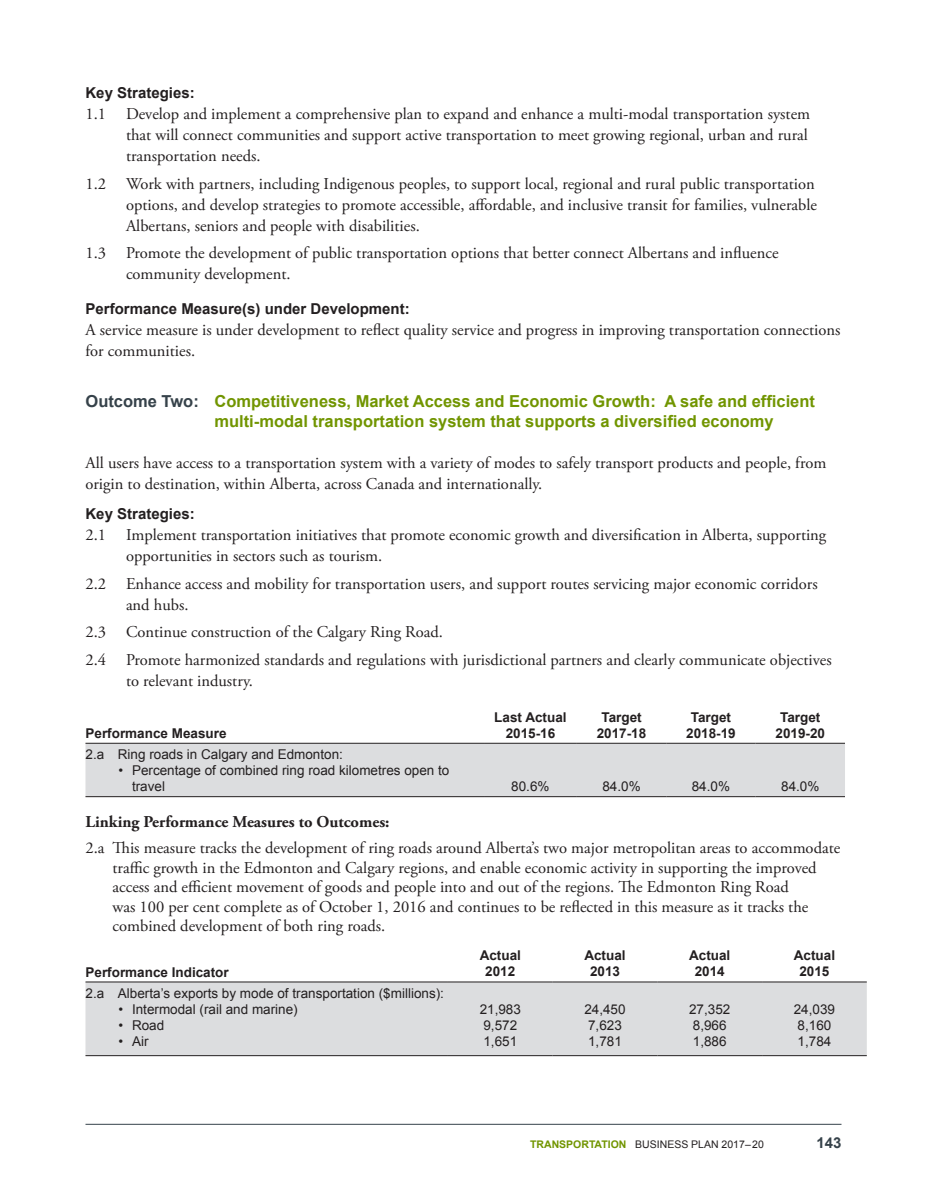
<style>
.page{position:relative;width:927px;height:1197px;background:#fff}
.page>*{position:absolute;margin:0;border:0;box-sizing:border-box;transform-origin:0 0}
.Key_Strategies_conte{font:16.5px/21px "Adobe Garamond Pro";color:#231f20}
.Linking_PM_-_number{font:16.5px/19.5px "Adobe Garamond Pro";color:#231f20}
.paragraph_text{font:16.5px/21px "Adobe Garamond Pro";color:#231f20}
.Outcome_Subh_2{font:700 16.5px/19.8px "Arial";color:#719500}
.paragraph_text__last{font:16.5px/21px "Adobe Garamond Pro";color:#231f20}
.Linking_PM_-_heading{font:700 16.5px "Adobe Garamond Pro";color:#231f20}
.Priority_Initiatives{font:700 15px "Arial";color:#231f20}
.Key_Strategies_headi{font:700 15px "Arial";color:#231f20}
.t1{font:700 15px "Arial";color:#36424a}
.L_column{font:13.5px/16.2px "Arial";color:#231f20}
.Year_Header{font:700 13.5px "Arial";color:#231f20}
.Data{font:13.5px "Arial";color:#231f20}
.Left_header{font:700 13.5px "Arial";color:#231f20}
.Footer_-_Ministry_Na{font:10.5px "Arial";color:#231f20}
.s1{color:#36424a}
.s2{font-weight:700;color:#719500}
</style>
<div class="page">
<div style="left:86px;top:744px;width:759px;height:52px;background:#dcdddf"></div>
<hr style="left:86px;top:743px;width:398px;height:1px;background:#231f20">
<hr style="left:484px;top:743px;width:93px;height:1px;background:#231f20">
<hr style="left:577px;top:743px;width:89px;height:1px;background:#231f20">
<hr style="left:666px;top:743px;width:90px;height:1px;background:#231f20">
<hr style="left:756px;top:743px;width:89px;height:1px;background:#231f20">
<hr style="left:86px;top:796px;width:398px;height:1px;background:#231f20">
<hr style="left:484px;top:796px;width:93px;height:1px;background:#231f20">
<hr style="left:577px;top:796px;width:89px;height:1px;background:#231f20">
<hr style="left:666px;top:796px;width:90px;height:1px;background:#231f20">
<hr style="left:756px;top:796px;width:89px;height:1px;background:#231f20">
<div style="left:86px;top:983px;width:781px;height:72px;background:#dcdddf"></div>
<hr style="left:86px;top:982px;width:362px;height:1px;background:#231f20">
<hr style="left:448px;top:982px;width:105px;height:1px;background:#231f20">
<hr style="left:553px;top:982px;width:104px;height:1px;background:#231f20">
<hr style="left:657px;top:982px;width:105px;height:1px;background:#231f20">
<hr style="left:762px;top:982px;width:105px;height:1px;background:#231f20">
<hr style="left:86px;top:1055px;width:362px;height:1px;background:#231f20">
<hr style="left:448px;top:1055px;width:105px;height:1px;background:#231f20">
<hr style="left:553px;top:1055px;width:104px;height:1px;background:#231f20">
<hr style="left:657px;top:1055px;width:105px;height:1px;background:#231f20">
<hr style="left:762px;top:1055px;width:105px;height:1px;background:#231f20">
<hr style="left:86px;top:1124px;width:756px;height:1px;background:#36424a">
<p class="Key_Strategies_headi" style="left:86px;top:83px;width:111px">Key Strategies:</p>
<p class="Key_Strategies_conte" style="left:126px;top:104px;width:686px;text-indent:-40px">1.1 Develop and implement a comprehensive plan to expand and enhance a multi-modal transportation system that will connect communities and support active transportation to meet growing regional, urban and rural transportation needs.</p>
<p class="Key_Strategies_conte" style="left:126px;top:174px;width:693px;text-indent:-40px">1.2 Work with partners, including Indigenous peoples, to support local, regional and rural public transportation options, and develop strategies to promote accessible, affordable, and inclusive transit for families, vulnerable<br>Albertans, seniors and people with disabilities.</p>
<p class="Key_Strategies_conte" style="left:126px;top:243px;width:654px;text-indent:-40px">1.3 Promote the development of public transportation options that better connect Albertans and influence community development.</p>
<p class="Priority_Initiatives" style="left:86px;top:299px;width:326px">Performance Measure(s) under Development:</p>
<p class="paragraph_text__last" style="left:86px;top:320px;width:756px">A service measure is under development to reflect quality service and progress in improving transportation connections for communities.</p>
<p class="Outcome_Subh_2" style="left:214px;top:392px;width:602px;text-indent:-129px"><span class="s1">Outcome Two:</span> Competitiveness, Market Access and Economic Growth: A safe and efficient multi-modal transportation system that supports a diversified economy</p>
<p class="paragraph_text" style="left:86px;top:453px;width:742px">All users have access to a transportation system with a variety of modes to safely transport products and people, from origin to destination, within Alberta, across Canada and internationally.</p>
<p class="Key_Strategies_headi" style="left:86px;top:504px;width:111px">Key Strategies:</p>
<p class="Key_Strategies_conte" style="left:126px;top:525px;width:702px;text-indent:-40px">2.1 Implement transportation initiatives that promote economic growth and diversification in Alberta, supporting opportunities in sectors such as tourism.</p>
<p class="Key_Strategies_conte" style="left:126px;top:574px;width:693px;text-indent:-40px">2.2 Enhance access and mobility for transportation users, and support routes servicing major economic corridors and hubs.</p>
<p class="Key_Strategies_conte" style="left:86px;top:622px;width:359px">2.3 Continue construction of the Calgary Ring Road.</p>
<p class="Key_Strategies_conte" style="left:126px;top:650px;width:707px;text-indent:-40px">2.4 Promote harmonized standards and regulations with jurisdictional partners and clearly communicate objectives to relevant industry.</p>
<p class="Left_header" style="left:86px;top:724px;width:143px">Performance Measure</p>
<p class="Year_Header" style="left:494px;top:708px;width:74px">Last Actual</p>
<p class="Year_Header" style="left:506px;top:724px;width:51px">2015-16</p>
<p class="Year_Header" style="left:601px;top:708px;width:42px">Target</p>
<p class="Year_Header" style="left:597px;top:724px;width:51px">2017-18</p>
<p class="Year_Header" style="left:691px;top:708px;width:42px">Target</p>
<p class="Year_Header" style="left:686px;top:724px;width:51px">2018-19</p>
<p class="Year_Header" style="left:780px;top:708px;width:42px">Target</p>
<p class="Year_Header" style="left:776px;top:724px;width:51px">2019-20</p>
<p class="L_column" style="left:86px;top:746px;width:259px">2.a Ring roads in Calgary and Edmonton:</p>
<p class="L_column" style="left:132px;top:762px;width:319px;text-indent:-14px">• Percentage of combined ring road kilometres open to travel</p>
<p class="Data" style="left:511px;top:778px;width:40px">80.6%</p>
<p class="Data" style="left:602px;top:778px;width:40px">84.0%</p>
<p class="Data" style="left:692px;top:778px;width:40px">84.0%</p>
<p class="Data" style="left:781px;top:778px;width:40px">84.0%</p>
<p class="Linking_PM_-_heading" style="left:86px;top:812px;width:306px">Linking Performance Measures to Outcomes:</p>
<p class="Linking_PM_-_number" style="left:112px;top:839px;width:729px;text-indent:-27px">2.a This measure tracks the development of ring roads around Alberta’s two major metropolitan areas to accommodate traffic growth in the Edmonton and Calgary regions, and enable economic activity in supporting the improved access and efficient movement of goods and people into and out of the regions. The Edmonton Ring Road<br>was 100 per cent complete as of October 1, 2016 and continues to be reflected in this measure as it tracks the combined development of both ring roads.</p>
<p class="Left_header" style="left:86px;top:963px;width:145px">Performance Indicator</p>
<p class="Year_Header" style="left:480px;top:946px;width:43px">Actual</p>
<p class="Year_Header" style="left:485px;top:962px;width:32px">2012</p>
<p class="Year_Header" style="left:584px;top:946px;width:43px">Actual</p>
<p class="Year_Header" style="left:590px;top:962px;width:32px">2013</p>
<p class="Year_Header" style="left:689px;top:946px;width:43px">Actual</p>
<p class="Year_Header" style="left:695px;top:962px;width:32px">2014</p>
<p class="Year_Header" style="left:794px;top:946px;width:43px">Actual</p>
<p class="Year_Header" style="left:799px;top:962px;width:32px">2015</p>
<p class="L_column" style="left:86px;top:985px;width:360px">2.a Alberta’s exports by mode of transportation ($millions):</p>
<p class="L_column" style="left:119px;top:1001px;width:181px">• Intermodal (rail and marine)</p>
<p class="L_column" style="left:119px;top:1017px;width:47px">• Road</p>
<p class="L_column" style="left:119px;top:1033px;width:31px">• Air</p>
<p class="Data" style="left:480px;top:1000px;width:43px">21,983</p>
<p class="Data" style="left:483px;top:1016px;width:35px">9,572</p>
<p class="Data" style="left:483px;top:1033px;width:35px">1,651</p>
<p class="Data" style="left:584px;top:1000px;width:43px">24,450</p>
<p class="Data" style="left:588px;top:1016px;width:35px">7,623</p>
<p class="Data" style="left:588px;top:1033px;width:35px">1,781</p>
<p class="Data" style="left:689px;top:1000px;width:43px">27,352</p>
<p class="Data" style="left:693px;top:1016px;width:35px">8,966</p>
<p class="Data" style="left:693px;top:1033px;width:35px">1,886</p>
<p class="Data" style="left:794px;top:1000px;width:43px">24,039</p>
<p class="Data" style="left:798px;top:1016px;width:35px">8,160</p>
<p class="Data" style="left:798px;top:1033px;width:35px">1,784</p>
<p class="Footer_-_Ministry_Na" style="left:530px;top:1137px;width:235px"><span class="s2">TRANSPORTATION</span> BUSINESS PLAN 2017–20</p>
<p class="t1" style="left:816px;top:1133px;width:27px">143</p>
</div>
